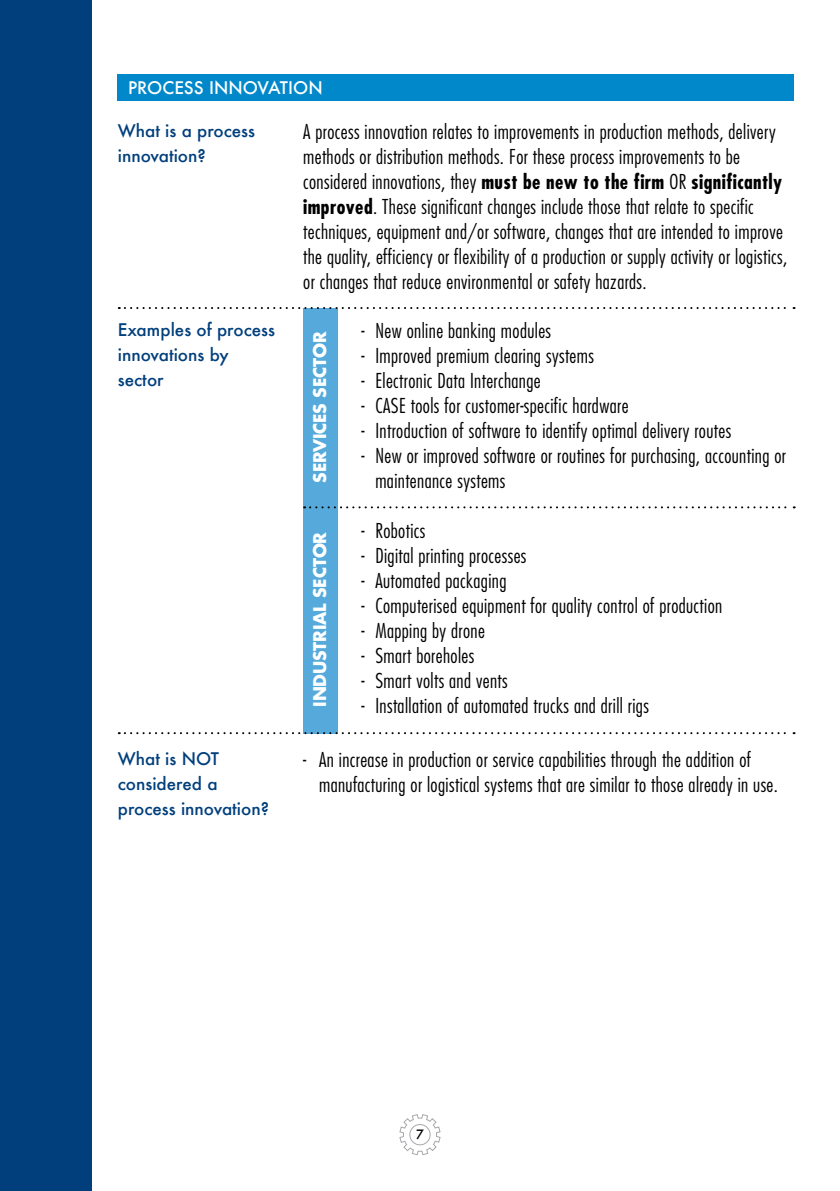
<style>
.page{position:relative;width:840px;height:1191px;background:#fff}
.page>*{position:absolute;margin:0;border:0;box-sizing:border-box;transform-origin:0 0}
.t1{font:300 condensed 20px/25px "Futura";letter-spacing:.02em;color:#000}
.t2{font:500 17px/25px "Futura";color:#003f7c}
.t3{font:700 17px "Futura";letter-spacing:-.01em;color:#fff}
.t4{font:500 17px "Futura";color:#fff}
.t5{font:500 12.6px "Futura";color:#000}
.s1{font-weight:700}
</style>
<div class="page">
<svg style="left:399px;top:1114px;width:41px;height:41px"></svg>
<div style="left:303px;top:308px;width:34px;height:425px;background:#56aadb"></div>
<div style="left:117px;top:74px;width:676px;height:26px;background:#0088ca"></div>
<svg style="left:119px;top:307px;width:675px;height:2px"></svg>
<svg style="left:304px;top:506px;width:490px;height:2px"></svg>
<svg style="left:119px;top:732px;width:675px;height:2px"></svg>
<div style="left:0;top:0;width:91px;height:1191px;background:#003f7c"></div>
<p class="t4" style="left:128px;top:76px;width:196px">PROCESS INNOVATION</p>
<p class="t2" style="left:118px;top:118px;width:139px">What is a process innovation?</p>
<p class="t2" style="left:118px;top:317px;width:159px">Examples of process innovations by sector</p>
<p class="t2" style="left:118px;top:746px;width:153px">What is NOT considered a process innovation?</p>
<p class="t1" style="left:303px;top:119px;width:485px">A process innovation relates to improvements in production methods, delivery methods or distribution methods. For these process improvements to be considered innovations, they <span class="s1">must be new to the firm</span> OR <span class="s1">significantly improved</span>. These significant changes include those that relate to specific techniques, equipment and/or software, changes that are intended to improve the quality, efficiency or flexibility of a production or supply activity or logistics, or changes that reduce environmental or safety hazards.</p>
<p class="t1" style="left:361px;top:318px;width:191px">- New online banking modules</p>
<p class="t1" style="left:361px;top:343px;width:234px">- Improved premium clearing systems</p>
<p class="t1" style="left:361px;top:368px;width:181px">- Electronic Data Interchange</p>
<p class="t1" style="left:361px;top:393px;width:268px">- CASE tools for customer-specific hardware</p>
<p class="t1" style="left:361px;top:418px;width:371px">- Introduction of software to identify optimal delivery routes</p>
<p class="t1" style="left:375px;top:443px;width:412px;text-indent:-14px">- New or improved software or routines for purchasing, accounting or maintenance systems</p>
<p class="t1" style="left:361px;top:518px;width:66px">- Robotics</p>
<p class="t1" style="left:361px;top:543px;width:167px">- Digital printing processes</p>
<p class="t1" style="left:361px;top:568px;width:147px">- Automated packaging</p>
<p class="t1" style="left:361px;top:593px;width:362px">- Computerised equipment for quality control of production</p>
<p class="t1" style="left:361px;top:618px;width:125px">- Mapping by drone</p>
<p class="t1" style="left:361px;top:643px;width:114px">- Smart boreholes</p>
<p class="t1" style="left:361px;top:668px;width:148px">- Smart volts and vents</p>
<p class="t1" style="left:361px;top:693px;width:289px">- Installation of automated trucks and drill rigs</p>
<p class="t1" style="left:319px;top:747px;width:460px;text-indent:-16px">- An increase in production or service capabilities through the addition of manufacturing or logistical systems that are similar to those already in use.</p>
<p class="t3" style="left:308px;top:482px;width:152px;rotate:-90deg">SERVICES SECTOR</p>
<p class="t3" style="left:308px;top:706px;width:176px;rotate:-90deg">INDUSTRIAL SECTOR</p>
<p class="t5" style="left:416px;top:1125px;width:9px">7</p>
</div>
